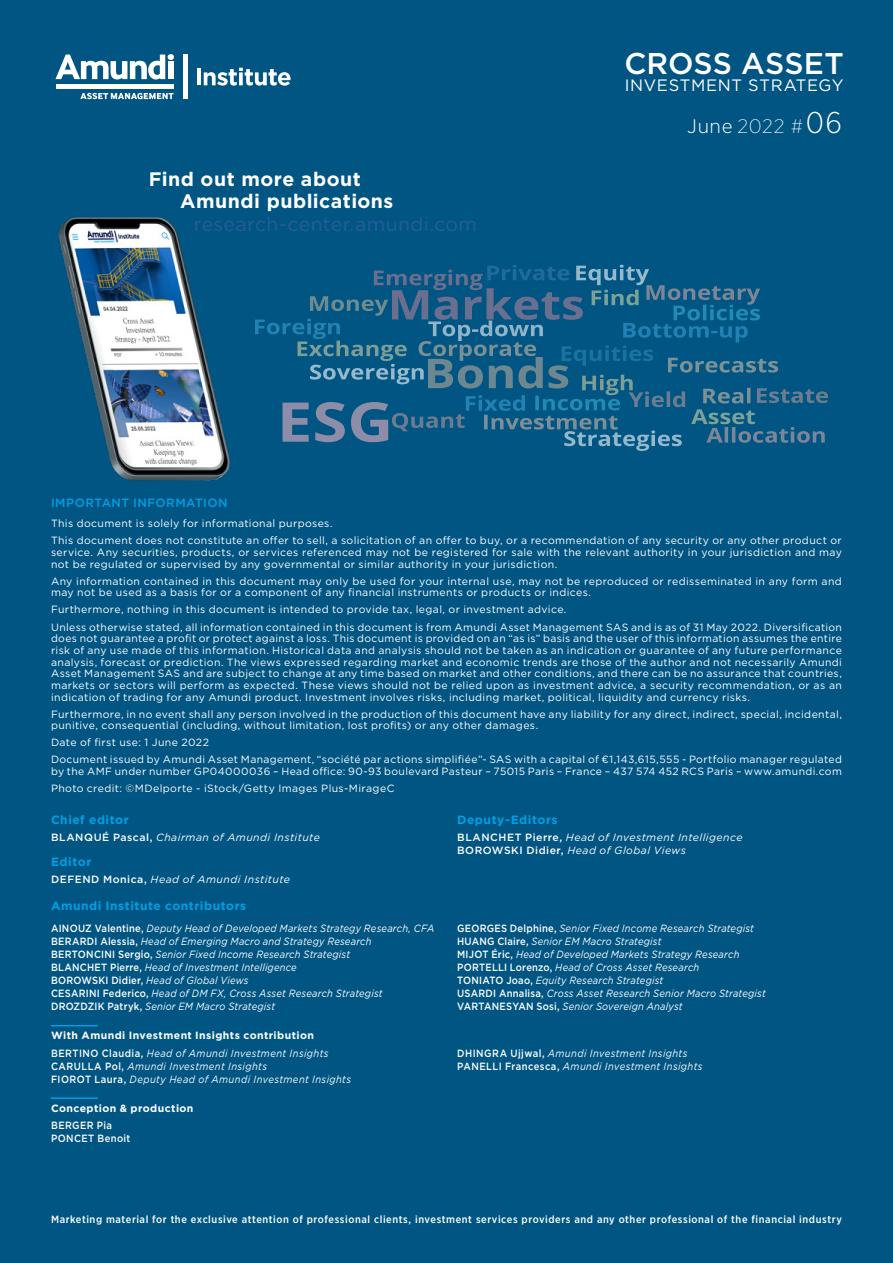
<style>
.page{position:relative;width:893px;height:1263px;background:#005583}
.page>*{position:absolute;margin:0;border:0;box-sizing:border-box;transform-origin:0 0}
.t1{font:500 30px "Gotham";letter-spacing:.005em;color:#fff}
.t2{font:700 19.5px/22.5px "Gotham";letter-spacing:.025em;color:#fff}
.t3{font:19.5px "Gotham";letter-spacing:.015em;color:#275b9b}
.t4{font:200 19.5px "Gotham Narrow";color:#fff;scale:1.1 1}
.t5{font:16.5px "Gotham";letter-spacing:.035em;color:#fff}
.t6{font:700 12px "Gotham";letter-spacing:.045em;color:#009fe3}
.t7{font:500 12px "Gotham";letter-spacing:.035em;color:#009fe3}
.t8{font:10.5px/11.7px "Gotham";letter-spacing:.035em;color:#fff}
.t9{font:italic 10.5px/13px "Gotham";letter-spacing:.025em;color:#fff;scale:.9 1}
.t10{font:italic 10.5px/13px "Gotham";letter-spacing:.025em;color:#fff}
.t11{font:500 10.5px "Gotham Narrow";letter-spacing:.05em;color:#fff}
.t12{font:700 10.5px/17.2px "Gotham";letter-spacing:.04em;color:#fff}
.t13{font:500 10.5px/13px "Gotham";letter-spacing:.045em;color:#fff;scale:.9 1}
.s1{font-weight:300}
.s2{font-weight:300;font-size:30px}
.s3{font-weight:500;font-style:normal}
.s4{font-weight:500}
.s5{font-weight:400;font-style:italic}
</style>
<div class="page">
<svg style="left:55px;top:54px;width:119px;height:26px"></svg>
<div style="left:168px;top:61px;width:6px;height:18px;background:#fff"></div>
<hr style="left:56px;top:84px;width:118px;height:4px;background:#fff">
<svg style="left:80px;top:93px;width:94px;height:7px"></svg>
<hr style="left:183px;top:54px;width:4px;height:45px;background:#fff">
<hr style="left:197px;top:68px;width:3px;height:17px;background:#fff">
<svg style="left:204px;top:68px;width:87px;height:18px"></svg>
<svg style="left:255px;top:265px;width:573px;height:186px"></svg>
<hr style="left:51px;top:1025px;width:47px;height:1px;background:#009fe3">
<hr style="left:51px;top:1097px;width:47px;height:2px;background:#009fe3">
<img style="left:58px;top:217px;width:172px;height:264px">
<h1 class="t1" style="left:624px;top:44px;width:221px">CROSS ASSET</h1>
<h3 class="t5" style="left:625px;top:74px;width:220px">INVESTMENT STRATEGY</h3>
<h2 class="t2" style="left:180px;top:167px;width:215px;text-indent:-31px">Find out more about<br>Amundi publications</h2>
<h2 class="t3" style="left:194px;top:211px;width:285px">research-center.amundi.com</h2>
<h2 class="t4" style="left:687px;top:114px;width:142px"><span class="s1">June</span> 2022 # <span class="s2">06</span></h2>
<p class="t7" style="left:51px;top:495px;width:178px">IMPORTANT INFORMATION</p>
<p class="t8" style="left:51px;top:515px;width:792px;line-height:17px">This document is solely for informational purposes.<br>This document does not constitute an offer to sell, a solicitation of an offer to buy, or a recommendation of any security or any other product or</p>
<p class="t8" style="left:51px;top:546px;width:792px">service. Any securities, products, or services referenced may not be registered for sale with the relevant authority in your jurisdiction and may not be regulated or supervised by any governmental or similar authority in your jurisdiction.</p>
<p class="t8" style="left:51px;top:575px;width:792px">Any information contained in this document may only be used for your internal use, may not be reproduced or redisseminated in any form and may not be used as a basis for or a component of any financial instruments or products or indices.</p>
<p class="t8" style="left:51px;top:601px;width:792px;line-height:17.1px">Furthermore, nothing in this document is intended to provide tax, legal, or investment advice.<br>Unless otherwise stated, all information contained in this document is from Amundi Asset Management SAS and is as of 31 May 2022. Diversification</p>
<p class="t8" style="left:51px;top:632px;width:792px;text-align:justify">does not guarantee a profit or protect against a loss. This document is provided on an “as is” basis and the user of this information assumes the entire risk of any use made of this information. Historical data and analysis should not be taken as an indication or guarantee of any future performance analysis, forecast or prediction. The views expressed regarding market and economic trends are those of the author and not necessarily Amundi Asset Management SAS and are subject to change at any time based on market and other conditions, and there can be no assurance that countries, markets or sectors will perform as expected. These views should not be relied upon as investment advice, a security recommendation, or as an indication of trading for any Amundi product. Investment involves risks, including market, political, liquidity and currency risks.</p>
<p class="t8" style="left:51px;top:708px;width:792px">Furthermore, in no event shall any person involved in the production of this document have any liability for any direct, indirect, special, incidental, punitive, consequential (including, without limitation, lost profits) or any other damages.</p>
<p class="t8" style="left:51px;top:734px;width:792px;line-height:17.1px">Date of first use: 1 June 2022<br>Document issued by Amundi Asset Management, “société par actions simplifiée”- SAS with a capital of €1,143,615,555 - Portfolio manager regulated</p>
<p class="t8" style="left:51px;top:763px;width:792px;line-height:17px">by the AMF under number GP04000036 – Head office: 90-93 boulevard Pasteur – 75015 Paris – France – 437 574 452 RCS Paris – www.amundi.com<br>Photo credit: ©MDelporte - iStock/Getty Images Plus-MirageC</p>
<p class="t6" style="left:51px;top:812px;width:79px">Chief editor</p>
<p class="t10" style="left:51px;top:831px;width:270px"><span class="s3">BLANQUÉ Pascal,</span> Chairman of Amundi Institute</p>
<p class="t6" style="left:51px;top:854px;width:42px">Editor</p>
<p class="t10" style="left:51px;top:873px;width:240px"><span class="s3">DEFEND Monica,</span> Head of Amundi Institute</p>
<p class="t6" style="left:457px;top:812px;width:102px">Deputy-Editors</p>
<p class="t10" style="left:457px;top:831px;width:287px"><span class="s3">BLANCHET Pierre,</span> Head of Investment Intelligence<br><span class="s3">BOROWSKI Didier,</span> Head of Global Views</p>
<p class="t6" style="left:51px;top:898px;width:197px">Amundi Institute contributors</p>
<p class="t9" style="left:51px;top:921px;width:427px"><span class="s3">AINOUZ Valentine,</span> Deputy Head of Developed Markets Strategy Research, CFA <span class="s3">BERARDI Alessia,</span> Head of Emerging Macro and Strategy Research <span class="s3">BERTONCINI Sergio,</span> Senior Fixed Income Research Strategist<br><span class="s3">BLANCHET Pierre,</span> Head of Investment Intelligence<br><span class="s3">BOROWSKI Didier,</span> Head of Global Views<br><span class="s3">CESARINI Federico,</span> Head of DM FX, Cross Asset Research Strategist <span class="s3">DROZDZIK Patryk,</span> Senior EM Macro Strategist</p>
<p class="t9" style="left:457px;top:921px;width:344px"><span class="s3">GEORGES Delphine,</span> Senior Fixed Income Research Strategist <span class="s3">HUANG Claire,</span> Senior EM Macro Strategist<br><span class="s3">MIJOT Éric,</span> Head of Developed Markets Strategy Research <span class="s3">PORTELLI Lorenzo,</span> Head of Cross Asset Research<br><span class="s3">TONIATO Joao,</span> Equity Research Strategist<br><span class="s3">USARDI Annalisa,</span> Cross Asset Research Senior Macro Strategist <span class="s3">VARTANESYAN Sosi,</span> Senior Sovereign Analyst</p>
<p class="t12" style="left:51px;top:1027px;width:279px">With Amundi Investment Insights contribution<br><span class="s4">BERTINO Claudia,</span> <span class="s5">Head of Amundi Investment Insights</span></p>
<p class="t9" style="left:51px;top:1059px;width:335px"><span class="s3">CARULLA Pol,</span> Amundi Investment Insights<br><span class="s3">FIOROT Laura,</span> Deputy Head of Amundi Investment Insights</p>
<p class="t9" style="left:457px;top:1046px;width:274px"><span class="s3">DHINGRA Ujjwal,</span> Amundi Investment Insights<br><span class="s3">PANELLI Francesca,</span> Amundi Investment Insights</p>
<p class="t12" style="left:51px;top:1099px;width:144px">Conception &amp; production</p>
<p class="t13" style="left:51px;top:1118px;width:90px">BERGER Pia<br>PONCET Benoit</p>
<p class="t11" style="left:51px;top:1212px;width:792px">Marketing material for the exclusive attention of professional clients, investment services providers and any other professional of the financial industry</p>
</div>
